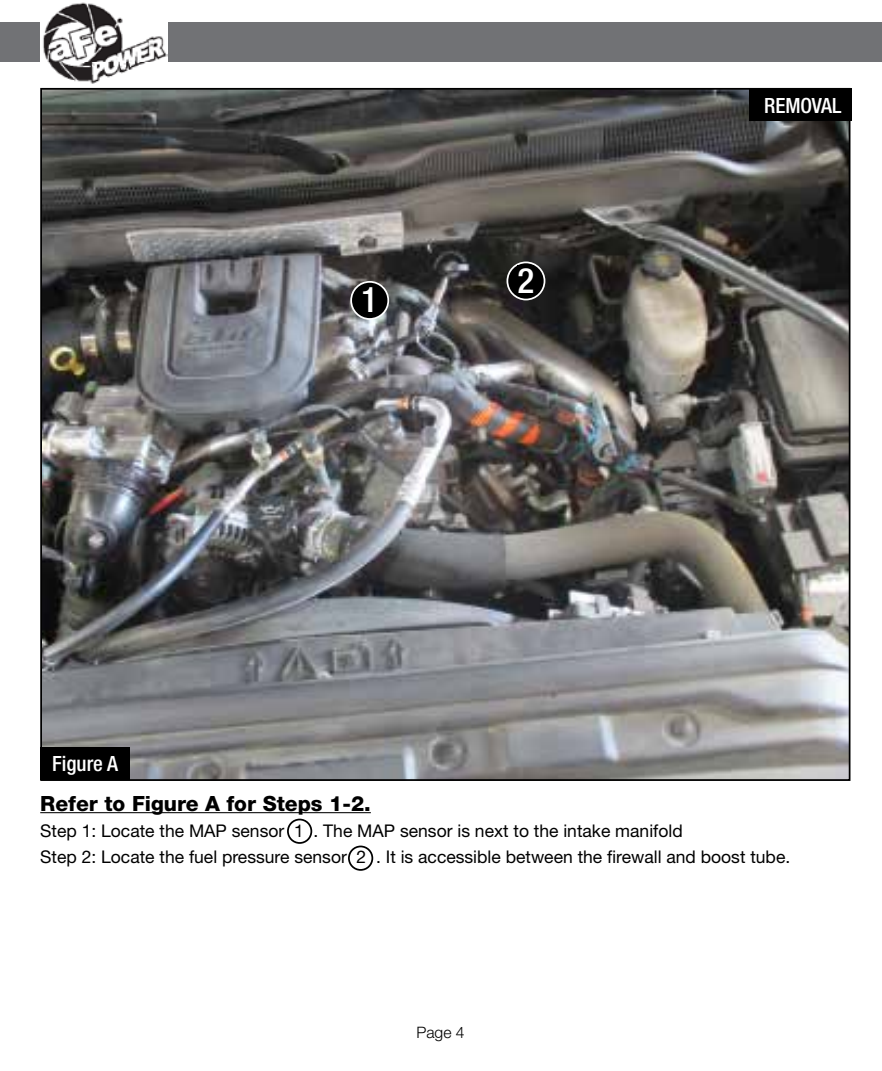
<style>
.page{position:relative;width:882px;height:1071px;background:#fff}
.page>*{position:absolute;margin:0;border:0;box-sizing:border-box;transform-origin:0 0}
.t1{font:500 condensed 35px "Helvetica Neue";color:#fff}
.t2{font:800 21px "Helvetica Neue";color:#000}
.t3{font:500 condensed 21px "Helvetica Neue";color:#fff}
.t4{font:17.5px/26.2px "Helvetica Neue";color:#000}
.t5{font:300 15.75px "Helvetica Neue";color:#000}
</style>
<div class="page">
<div style="left:0;top:23px;width:882px;height:39px;background:#717275"></div>
<img style="left:40px;top:2px;width:127px;height:82px">
<img style="left:43px;top:91px;width:804px;height:687px">
<hr style="left:40px;top:812px;width:331px;height:1px;background:#000">
<div style="left:749px;top:88px;width:103px;height:33px;background:#000"></div>
<div style="left:287px;top:819px;width:25px;height:25px;border:2px solid #000;border-radius:50%"></div>
<div style="left:351px;top:282px;width:37px;height:37px;background:#000;border-radius:50%"></div>
<div style="left:350px;top:281px;width:39px;height:39px;border:2px solid #fff;border-radius:50%"></div>
<div style="left:361px;top:285px;width:17px;height:27px;background:#000"></div>
<div style="left:507px;top:262px;width:38px;height:38px;background:#000;border-radius:50%"></div>
<div style="left:507px;top:262px;width:38px;height:38px;border:2px solid #fff;border-radius:50%"></div>
<div style="left:518px;top:265px;width:16px;height:28px;background:#000"></div>
<div style="left:348px;top:846px;width:25px;height:25px;border:2px solid #000;border-radius:50%"></div>
<div style="left:40px;top:747px;width:90px;height:33px;background:#000"></div>
<p class="t3" style="left:52px;top:751px;width:67px">Figure A</p>
<h1 class="t1" style="left:361px;top:279px;width:18px">1</h1>
<h1 class="t1" style="left:518px;top:260px;width:18px">2</h1>
<p class="t3" style="left:764px;top:93px;width:79px">REMOVAL</p>
<p class="t2" style="left:40px;top:791px;width:332px">Refer to Figure A for Steps 1-2.</p>
<p class="t4" style="left:40px;top:817px;width:752px">Step 1: Locate the MAP sensor 1 . The MAP sensor is next to the intake manifold<br>Step 2: Locate the fuel pressure sensor 2 . It is accessible between the firewall and boost tube.</p>
<p class="t5" style="left:416px;top:1023px;width:50px">Page 4</p>
</div>
